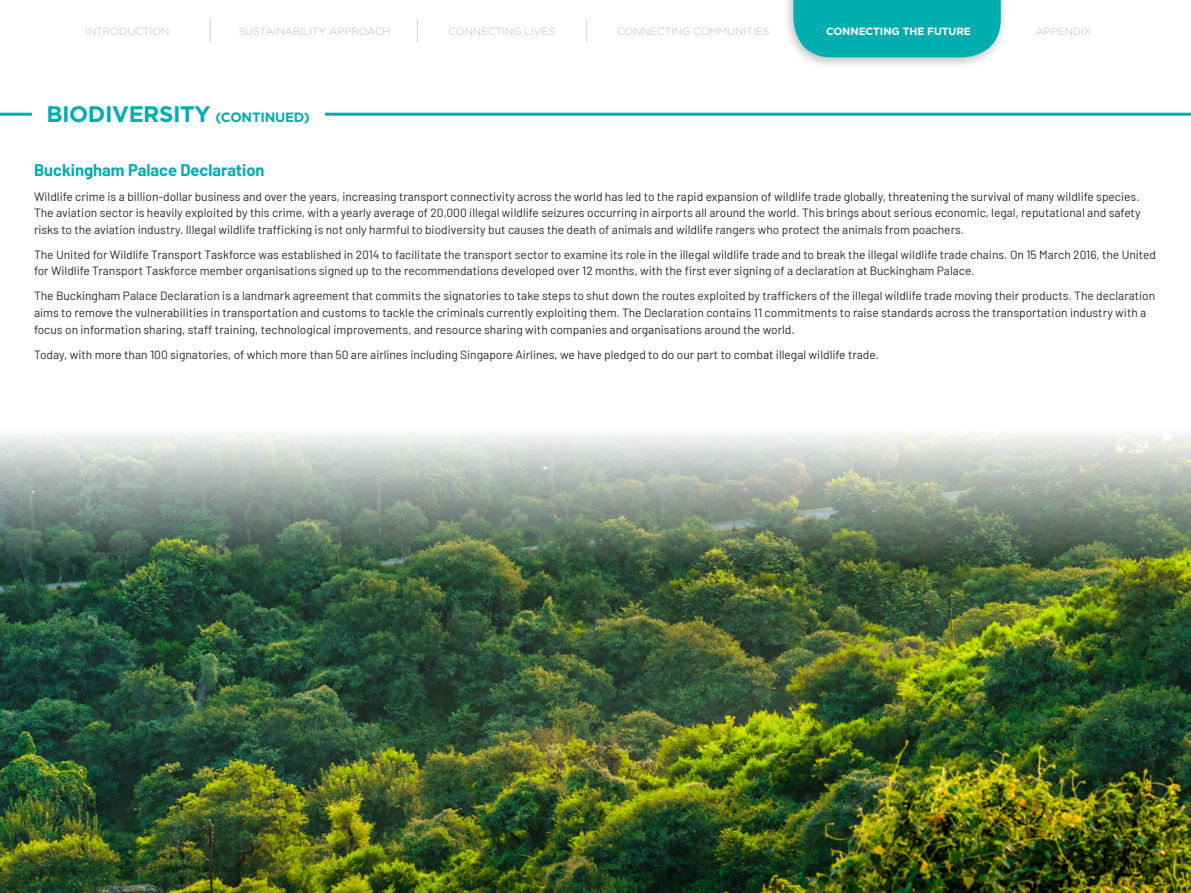
<style>
.page{position:relative;width:1191px;height:893px;background:#fff}
.page>*{position:absolute;margin:0;border:0;box-sizing:border-box;transform-origin:0 0}
.t1{font:700 22.5px "Gotham";letter-spacing:-.02em;color:#00adaf}
.t2{font:700 16.5px "Barlow";color:#00adaf}
.t3{font:12px/16.5px "Barlow";color:#292829}
.t4{font:300 10.5px "Gotham";letter-spacing:-.01em;color:#bfbebf}
.t5{font:700 10.5px "Gotham";letter-spacing:-.01em;color:#fff}
.s1{font-size:13.5px}
</style>
<div class="page">
<div style="left:782px;top:0;width:226px;height:70px;background:#231f20;opacity:.28"></div>
<div style="left:793px;top:0;width:207px;height:57px;background:#00adaf"></div>
<svg style="left:210px;top:19px;width:1px;height:23px"></svg>
<svg style="left:417px;top:19px;width:1px;height:23px"></svg>
<svg style="left:586px;top:19px;width:1px;height:23px"></svg>
<hr style="left:0;top:113px;width:32px;height:3px;background:#00adaf">
<hr style="left:325px;top:113px;width:866px;height:3px;background:#00adaf">
<img style="left:0;top:433px;width:1191px;height:460px">
<p class="t4" style="left:85px;top:25px;width:86px">INTRODUCTION</p>
<p class="t4" style="left:239px;top:26px;width:153px">SUSTAINABILITY APPROACH</p>
<p class="t4" style="left:448px;top:26px;width:108px">CONNECTING LIVES</p>
<p class="t4" style="left:617px;top:26px;width:154px">CONNECTING COMMUNITIES</p>
<p class="t5" style="left:826px;top:24px;width:146px">CONNECTING THE FUTURE</p>
<p class="t4" style="left:1035px;top:26px;width:57px">APPENDIX</p>
<p class="t1" style="left:46px;top:99px;width:265px">BIODIVERSITY <span class="s1">(CONTINUED)</span></p>
<p class="t2" style="left:34px;top:158px;width:232px">Buckingham Palace Declaration</p>
<p class="t3" style="left:34px;top:187px;width:1108px;text-align:justify">Wildlife crime is a billion-dollar business and over the years, increasing transport connectivity across the world has led to the rapid expansion of wildlife trade globally, threatening the survival of many wildlife species.<br>The aviation sector is heavily exploited by this crime, with a yearly average of 20,000 illegal wildlife seizures occurring in airports all around the world. This brings about serious economic, legal, reputational and safety risks to the aviation industry. Illegal wildlife trafficking is not only harmful to biodiversity but causes the death of animals and wildlife rangers who protect the animals from poachers.</p>
<p class="t3" style="left:34px;top:245px;width:1123px">The United for Wildlife Transport Taskforce was established in 2014 to facilitate the transport sector to examine its role in the illegal wildlife trade and to break the illegal wildlife trade chains. On 15 March 2016, the United for Wildlife Transport Taskforce member organisations signed up to the recommendations developed over 12 months, with the first ever signing of a declaration at Buckingham Palace.</p>
<p class="t3" style="left:34px;top:287px;width:1122px">The Buckingham Palace Declaration is a landmark agreement that commits the signatories to take steps to shut down the routes exploited by traffickers of the illegal wildlife trade moving their products. The declaration aims to remove the vulnerabilities in transportation and customs to tackle the criminals currently exploiting them. The Declaration contains 11 commitments to raise standards across the transportation industry with a focus on information sharing, staff training, technological improvements, and resource sharing with companies and organisations around the world.</p>
<p class="t3" style="left:34px;top:345px;width:846px">Today, with more than 100 signatories, of which more than 50 are airlines including Singapore Airlines, we have pledged to do our part to combat illegal wildlife trade.</p>
</div>
